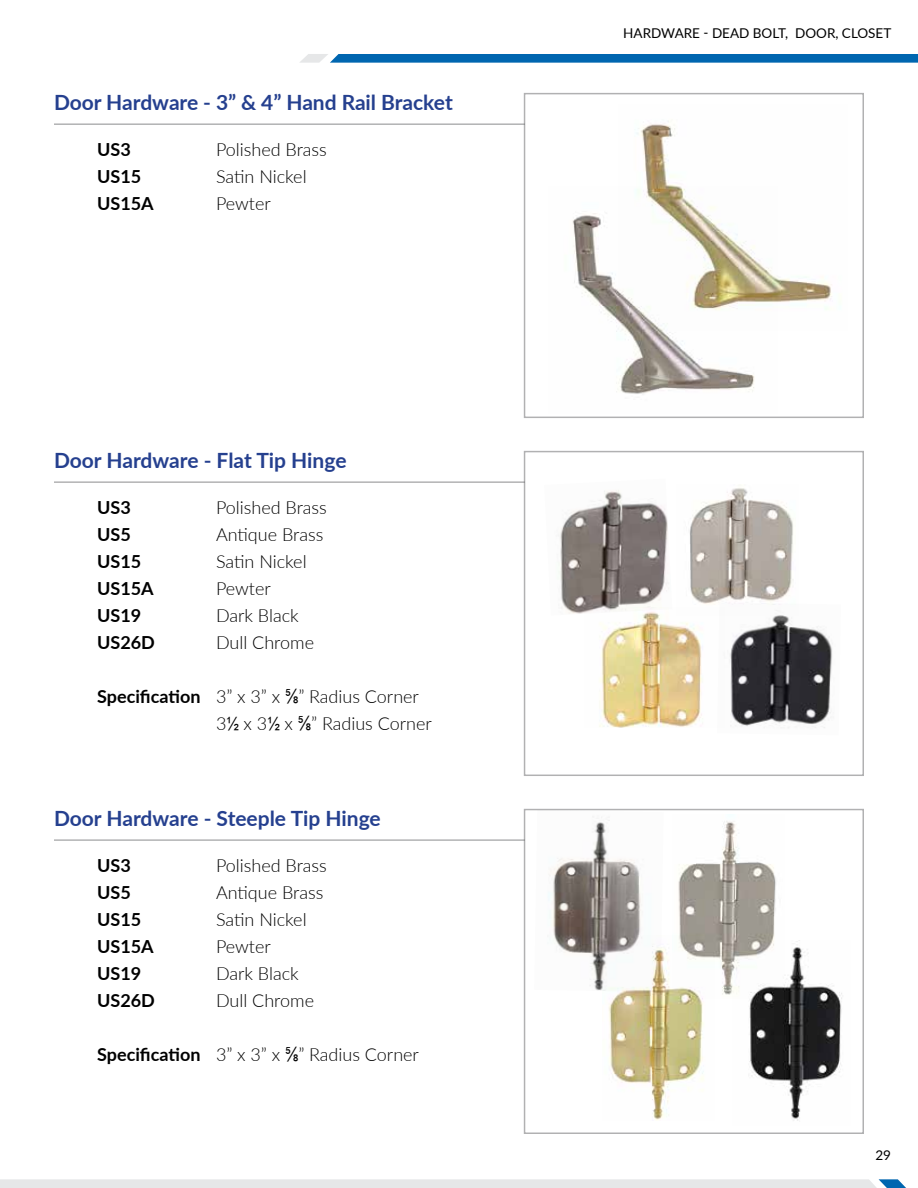
<style>
.page{position:relative;width:918px;height:1188px;background:#fff}
.page>*{position:absolute;margin:0;border:0;box-sizing:border-box;transform-origin:0 0}
.t1{font:700 21px "Lato";color:#25408f}
.t2{font:300 18px/27px "Lato";color:#000}
.t3{font:700 18px "Lato";color:#000}
.t4{font:13.5px "Lato";color:#000}
.s1{font-weight:700}
.s2{font-family:"Arial Narrow";font-weight:400;font-size:19.5px}
.s3{font-family:"Arial Narrow";font-weight:400}
</style>
<div class="page">
<div style="left:0;top:1179px;width:906px;height:9px;background:#e6e7e8"></div>
<svg style="left:300px;top:54px;width:618px;height:9px;background:#1673b6"></svg>
<hr style="left:54px;top:839px;width:471px;height:2px;background:#636466">
<hr style="left:54px;top:481px;width:471px;height:2px;background:#636466">
<img style="left:534px;top:810px;width:130px;height:181px">
<img style="left:678px;top:821px;width:98px;height:174px">
<img style="left:602px;top:936px;width:113px;height:184px">
<img style="left:733px;top:941px;width:109px;height:180px">
<img style="left:599px;top:616px;width:103px;height:111px">
<img style="left:559px;top:490px;width:109px;height:126px">
<img style="left:689px;top:488px;width:104px;height:116px">
<img style="left:717px;top:602px;width:116px;height:126px">
<hr style="left:54px;top:123px;width:471px;height:2px;background:#636466">
<img style="left:572px;top:213px;width:183px;height:181px">
<img style="left:619px;top:121px;width:213px;height:210px">
<p class="t1" style="left:54px;top:87px;width:400px">Door Hardware - 3” &amp; 4” Hand Rail Bracket</p>
<p class="t3" style="left:97px;top:136px;width:35px">US3</p>
<p class="t2" style="left:216px;top:135px;width:112px">Polished Brass</p>
<p class="t3" style="left:97px;top:163px;width:46px">US15</p>
<p class="t2" style="left:216px;top:162px;width:92px">Satin Nickel</p>
<p class="t3" style="left:97px;top:190px;width:58px">US15A</p>
<p class="t2" style="left:216px;top:189px;width:56px">Pewter</p>
<p class="t1" style="left:54px;top:445px;width:294px">Door Hardware - Flat Tip Hinge</p>
<p class="t3" style="left:97px;top:494px;width:35px">US3</p>
<p class="t2" style="left:216px;top:493px;width:112px">Polished Brass</p>
<p class="t3" style="left:97px;top:521px;width:35px">US5</p>
<p class="t2" style="left:216px;top:520px;width:109px">Antique Brass</p>
<p class="t3" style="left:97px;top:548px;width:46px">US15</p>
<p class="t2" style="left:216px;top:547px;width:92px">Satin Nickel</p>
<p class="t3" style="left:97px;top:575px;width:58px">US15A</p>
<p class="t2" style="left:216px;top:574px;width:56px">Pewter</p>
<p class="t3" style="left:97px;top:602px;width:46px">US19</p>
<p class="t2" style="left:216px;top:601px;width:84px">Dark Black</p>
<p class="t3" style="left:97px;top:629px;width:59px">US26D</p>
<p class="t2" style="left:216px;top:628px;width:100px">Dull Chrome</p>
<p class="t2" style="left:216px;top:682px;width:217px;text-indent:-119px"><span class="s1">Specification</span> 3” x 3” x <span class="s2">⅝</span>” Radius Corner<br>3<span class="s3">½</span> x 3<span class="s3">½</span> x <span class="s2">⅝</span>” Radius Corner</p>
<p class="t1" style="left:54px;top:803px;width:328px">Door Hardware - Steeple Tip Hinge</p>
<p class="t3" style="left:97px;top:852px;width:35px">US3</p>
<p class="t2" style="left:216px;top:851px;width:112px">Polished Brass</p>
<p class="t3" style="left:97px;top:879px;width:35px">US5</p>
<p class="t2" style="left:216px;top:878px;width:109px">Antique Brass</p>
<p class="t3" style="left:97px;top:906px;width:46px">US15</p>
<p class="t2" style="left:216px;top:905px;width:92px">Satin Nickel</p>
<p class="t3" style="left:97px;top:933px;width:58px">US15A</p>
<p class="t2" style="left:216px;top:932px;width:56px">Pewter</p>
<p class="t3" style="left:97px;top:960px;width:46px">US19</p>
<p class="t2" style="left:216px;top:959px;width:84px">Dark Black</p>
<p class="t3" style="left:97px;top:987px;width:59px">US26D</p>
<p class="t2" style="left:216px;top:986px;width:100px">Dull Chrome</p>
<p class="t2" style="left:97px;top:1040px;width:323px"><span class="s1">Specification</span> 3” x 3” x <span class="s2">⅝</span>” Radius Corner</p>
<p class="t4" style="left:623px;top:23px;width:270px">HARDWARE - DEAD BOLT, DOOR, CLOSET</p>
<p class="t4" style="left:875px;top:1145px;width:17px">29</p>
</div>
